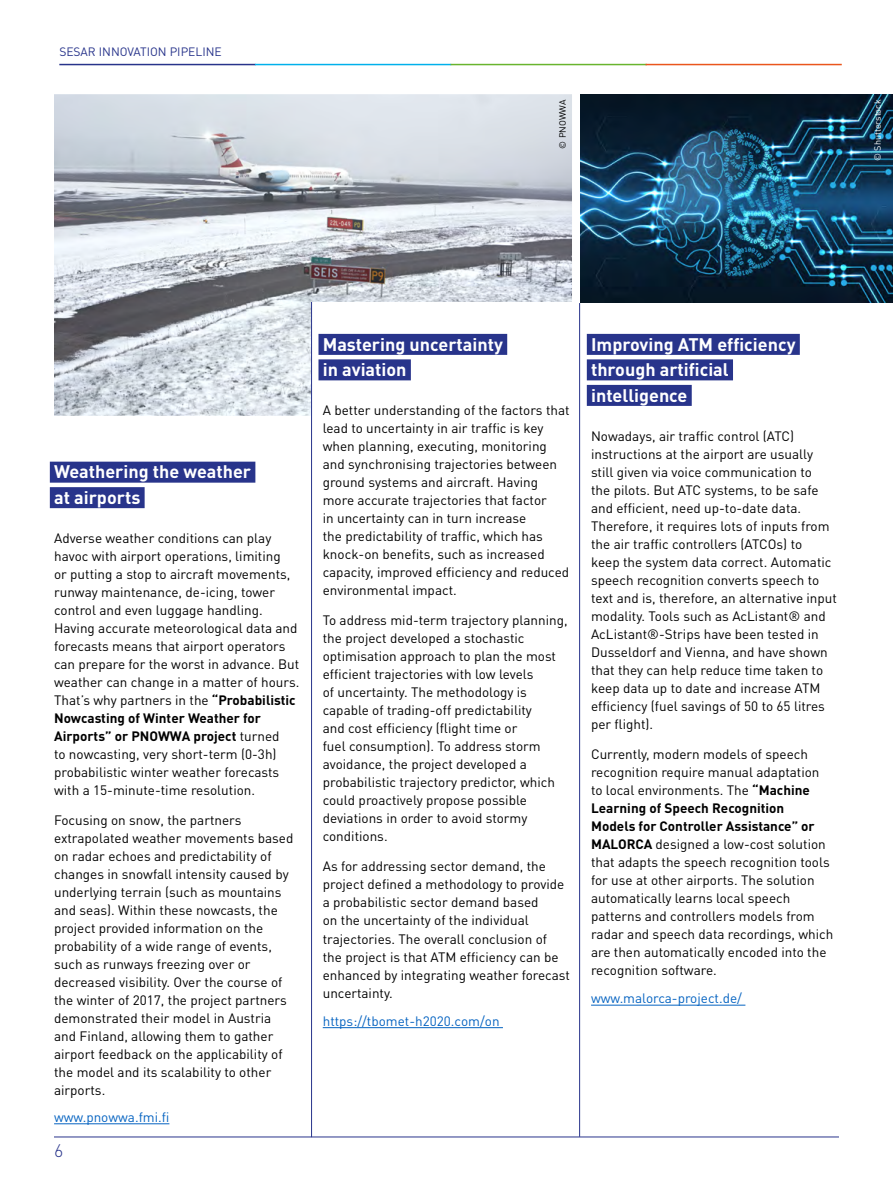
<style>
.page{position:relative;width:893px;height:1191px;background:#fff}
.page>*{position:absolute;margin:0;border:0;box-sizing:border-box;transform-origin:0 0}
.t1{font:700 18px/25.5px "DIN Pro";color:#fff}
.t2{font:300 18px "DIN Pro";color:#28348b}
.t3{font:13.5px/18px "DIN Pro";color:#000}
.t4{font:13.5px "DIN Pro";color:#0563c1}
.t5{font:12px "DIN Pro";color:#28348b}
.t6{font:9px "DIN Pro";color:#fff}
.t7{font:9px "DIN Pro";color:#000}
.s1{font-weight:700}
</style>
<div class="page">
<hr style="left:54px;top:1136px;width:785px;height:1px;background:#28348b">
<hr style="left:59px;top:64px;width:197px;height:1px;background:#28348b">
<hr style="left:255px;top:64px;width:196px;height:1px;background:#00b0eb">
<hr style="left:451px;top:64px;width:196px;height:1px;background:#69b42e">
<hr style="left:645px;top:64px;width:197px;height:1px;background:#ea561d">
<div style="left:587px;top:334px;width:213px;height:21px;background:#28348b"></div>
<div style="left:587px;top:359px;width:146px;height:21px;background:#28348b"></div>
<div style="left:587px;top:385px;width:105px;height:21px;background:#28348b"></div>
<hr style="left:591px;top:1004px;width:154px;height:1px;background:#0563c1">
<hr style="left:323px;top:1027px;width:180px;height:1px;background:#0563c1">
<img style="left:54px;top:94px;width:518px;height:322px">
<div style="left:50px;top:461px;width:205px;height:21px;background:#28348b"></div>
<div style="left:50px;top:487px;width:95px;height:21px;background:#28348b"></div>
<hr style="left:54px;top:1123px;width:115px;height:1px;background:#0563c1">
<img style="left:581px;top:95px;width:312px;height:207px">
<hr style="left:311px;top:302px;width:1px;height:835px;background:#28348b">
<hr style="left:579px;top:303px;width:1px;height:833px;background:#28348b">
<p class="t5" style="left:59px;top:43px;width:164px">SESAR INNOVATION PIPELINE</p>
<p class="t7" style="left:556px;top:148px;width:50px;rotate:-90deg">© PNOWWA</p>
<p class="t6" style="left:872px;top:161px;width:63px;rotate:-90deg">© Shutterstock</p>
<h1 class="t1" style="left:54px;top:458px;width:199px">Weathering the weather at airports</h1>
<p class="t3" style="left:54px;top:529px;width:247px">Adverse weather conditions can play havoc with airport operations, limiting<br>or putting a stop to aircraft movements, runway maintenance, de-icing, tower control and even luggage handling.<br>Having accurate meteorological data and forecasts means that airport operators can prepare for the worst in advance. But weather can change in a matter of hours.<br>That’s why partners in the <span class="s1">“Probabilistic Nowcasting of Winter Weather for Airports” or PNOWWA project</span> turned<br>to nowcasting, very short-term (0-3h) probabilistic winter weather forecasts with a 15-minute-time resolution.</p>
<p class="t3" style="left:54px;top:810px;width:241px">Focusing on snow, the partners extrapolated weather movements based on radar echoes and predictability of changes in snowfall intensity caused by underlying terrain (such as mountains and seas). Within these nowcasts, the project provided information on the probability of a wide range of events, such as runways freezing over or decreased visibility. Over the course of the winter of 2017, the project partners demonstrated their model in Austria and Finland, allowing them to gather airport feedback on the applicability of the model and its scalability to other airports.</p>
<p class="t4" style="left:54px;top:1107px;width:117px">www.pnowwa.fmi.fi</p>
<h1 class="t2" style="left:54px;top:1137px;width:11px">6</h1>
<h1 class="t1" style="left:323px;top:331px;width:182px">Mastering uncertainty in aviation</h1>
<p class="t3" style="left:323px;top:401px;width:248px">A better understanding of the factors that lead to uncertainty in air traffic is key when planning, executing, monitoring and synchronising trajectories between ground systems and aircraft. Having more accurate trajectories that factor<br>in uncertainty can in turn increase<br>the predictability of traffic, which has knock-on benefits, such as increased capacity, improved efficiency and reduced environmental impact.</p>
<p class="t3" style="left:323px;top:611px;width:246px">To address mid-term trajectory planning, the project developed a stochastic optimisation approach to plan the most efficient trajectories with low levels<br>of uncertainty. The methodology is capable of trading-off predictability<br>and cost efficiency (flight time or<br>fuel consumption). To address storm avoidance, the project developed a probabilistic trajectory predictor, which could proactively propose possible deviations in order to avoid stormy conditions.</p>
<p class="t3" style="left:323px;top:857px;width:249px">As for addressing sector demand, the project defined a methodology to provide a probabilistic sector demand based<br>on the uncertainty of the individual trajectories. The overall conclusion of<br>the project is that ATM efficiency can be enhanced by integrating weather forecast uncertainty.</p>
<p class="t4" style="left:323px;top:1011px;width:178px">https://tbomet-h2020.com/on</p>
<h1 class="t1" style="left:591px;top:331px;width:206px">Improving ATM efficiency through artificial intelligence</h1>
<p class="t3" style="left:591px;top:426px;width:247px">Nowadays, air traffic control (ATC) instructions at the airport are usually still given via voice communication to<br>the pilots. But ATC systems, to be safe and efficient, need up-to-date data.<br>Therefore, it requires lots of inputs from the air traffic controllers (ATCOs) to<br>keep the system data correct. Automatic speech recognition converts speech to text and is, therefore, an alternative input modality. Tools such as AcListant® and AcListant®-Strips have been tested in Dusseldorf and Vienna, and have shown that they can help reduce time taken to keep data up to date and increase ATM efficiency (fuel savings of 50 to 65 litres per flight).</p>
<p class="t3" style="left:591px;top:744px;width:244px">Currently, modern models of speech recognition require manual adaptation to local environments. The <span class="s1">“Machine Learning of Speech Recognition<br>Models for Controller Assistance” or MALORCA</span> designed a low-cost solution that adapts the speech recognition tools for use at other airports. The solution automatically learns local speech patterns and controllers models from radar and speech data recordings, which are then automatically encoded into the recognition software.</p>
<p class="t4" style="left:591px;top:989px;width:152px">www.malorca-project.de/</p>
</div>
